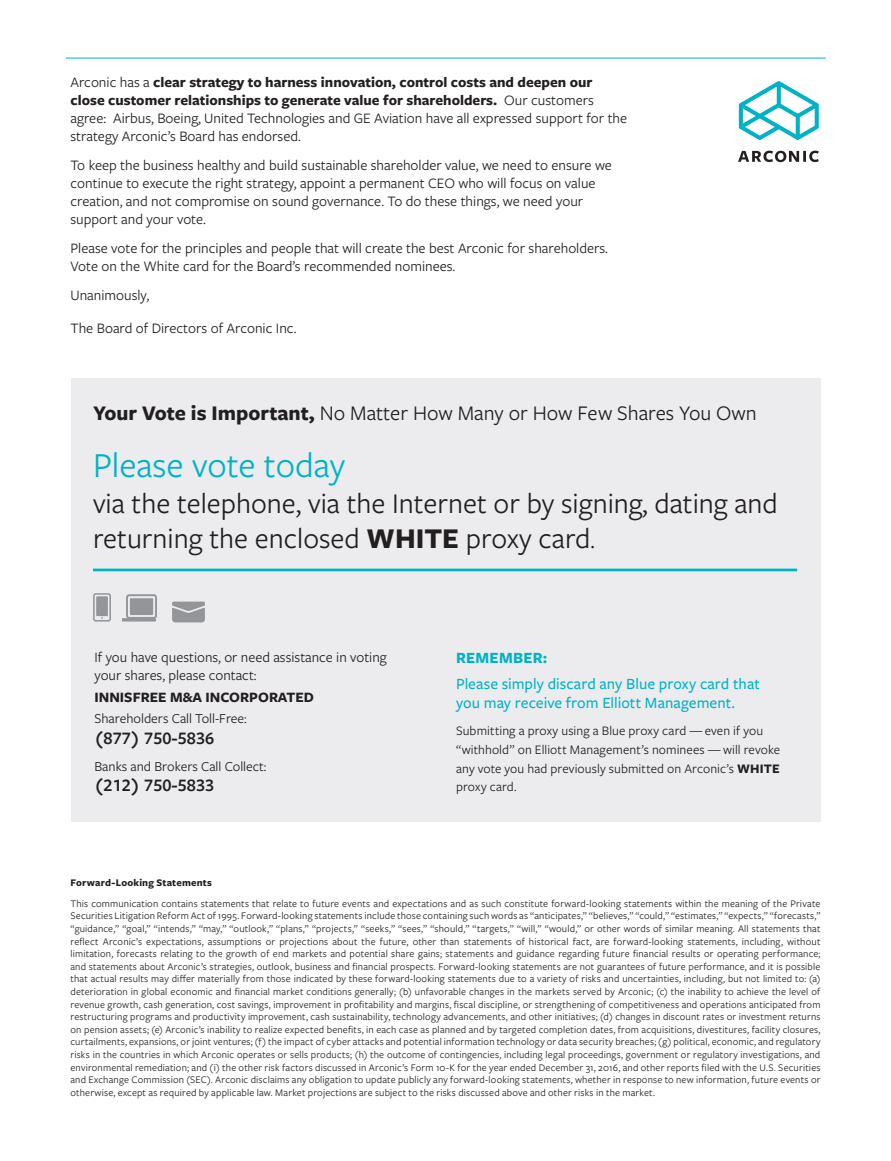
<style>
.page{position:relative;width:891px;height:1161px;background:#fff}
.page>*{position:absolute;margin:0;border:0;box-sizing:border-box;transform-origin:0 0}
.t1{font:36.45px "Freight Sans Pro";color:#00b2c6}
.t2{font:29.7px/35.7px "Freight Sans Pro";color:#231f20}
.t3{font:21.6px "Freight Sans Pro";color:#231f20}
.t4{font:600 18.15px "Freight Sans Pro";color:#231f20}
.t5{font:500 16.2px/18.8px "Freight Sans Pro";color:#00b2c6}
.t6{font:700 16.2px "Freight Sans Pro";letter-spacing:.015em;color:#00b2c6}
.t7{font:15px/18px "Freight Sans Pro";color:#231f20}
.t8{font:14.85px/17.9px "Freight Sans Pro";color:#231f20}
.t9{font:700 14.85px "Freight Sans Pro";color:#231f20}
.t10{font:14.1px "Freight Sans Pro";color:#231f20}
.t11{font:13.5px/18.8px "Freight Sans Pro";letter-spacing:.01em;color:#231f20}
.t12{font:10.5px/12.6px "Freight Sans Pro";letter-spacing:.015em;color:#231f20;text-align:justify}
.t13{font:700 10.5px "Freight Sans Pro";letter-spacing:.02em;color:#231f20}
.s1{font-weight:700}
.s2{font-size:24.3px}
.s3{font-size:15px}
</style>
<div class="page">
<svg style="left:738px;top:151px;width:81px;height:11px"></svg>
<svg style="left:739px;top:81px;width:80px;height:59px"></svg>
<hr style="left:66px;top:58px;width:760px;height:1px;background:#00b2c6">
<div style="left:71px;top:378px;width:749px;height:444px;background:#ececee"></div>
<hr style="left:93px;top:569px;width:704px;height:2px;background:#00b2c6">
<svg style="left:123px;top:594px;width:34px;height:28px"></svg>
<div style="left:130px;top:598px;width:23px;height:17px;background:#939598"></div>
<svg style="left:93px;top:593px;width:18px;height:29px"></svg>
<div style="left:96px;top:596px;width:12px;height:20px;background:#939598"></div>
<svg style="left:172px;top:602px;width:33px;height:20px"></svg>
<p class="t7" style="left:71px;top:72px;width:558px">Arconic has a <span class="s1">clear strategy to harness innovation, control costs and deepen our close customer relationships to generate value for shareholders.</span> Our customers agree: Airbus, Boeing, United Technologies and GE Aviation have all expressed support for the strategy Arconic’s Board has endorsed.</p>
<p class="t7" style="left:71px;top:155px;width:543px">To keep the business healthy and build sustainable shareholder value, we need to ensure we continue to execute the right strategy, appoint a permanent CEO who will focus on value creation, and not compromise on sound governance. To do these things, we need your support and your vote.</p>
<h3 class="t7" style="left:71px;top:239px;width:539px">Please vote for the principles and people that will create the best Arconic for shareholders.<br>Vote on the White card for the Board’s recommended nominees.</h3>
<h3 class="t7" style="left:71px;top:278px;width:228px;line-height:32.7px">Unanimously,<br>The Board of Directors of Arconic Inc.</h3>
<h3 class="t3" style="left:93px;top:398px;width:665px"><span class="s1">Your Vote is Important,</span> No Matter How Many or How Few Shares You Own</h3>
<h1 class="t1" style="left:93px;top:441px;width:254px">Please vote today</h1>
<h2 class="t2" style="left:93px;top:484px;width:686px">via the telephone, via the Internet or by signing, dating and returning the enclosed <span class="s1">WHITE</span> proxy card<span class="s2">.</span></h2>
<h3 class="t8" style="left:95px;top:647px;width:294px">If you have questions, or need assistance in voting your shares, please contact:</h3>
<h3 class="t9" style="left:95px;top:687px;width:221px">INNISFREE M&amp;A INCORPORATED</h3>
<h3 class="t10" style="left:95px;top:709px;width:154px">Shareholders Call Toll-Free:</h3>
<h3 class="t4" style="left:95px;top:725px;width:121px">(877) 750-5836</h3>
<h3 class="t10" style="left:95px;top:757px;width:174px">Banks and Brokers Call Collect:</h3>
<h3 class="t4" style="left:95px;top:773px;width:121px">(212) 750-5833</h3>
<h3 class="t6" style="left:456px;top:646px;width:93px">REMEMBER:</h3>
<h3 class="t5" style="left:456px;top:674px;width:305px">Please simply discard any Blue proxy card that you may receive from Elliott Management.</h3>
<p class="t11" style="left:456px;top:721px;width:325px">Submitting a proxy using a Blue proxy card <span class="s3">—</span> even if you “withhold” on Elliott Management’s nominees <span class="s3">—</span> will revoke any vote you had previously submitted on Arconic’s <span class="s1">WHITE </span>proxy card.</p>
<p class="t13" style="left:71px;top:875px;width:143px">Forward-Looking Statements</p>
<p class="t12" style="left:71px;top:897px;width:752px">This communication contains statements that relate to future events and expectations and as such constitute forward-looking statements within the meaning of the Private Securities Litigation Reform Act of 1995. Forward-looking statements include those containing such words as “anticipates,” “believes,” “could,” “estimates,” “expects,” “forecasts,” “guidance,” “goal,” “intends,” “may,” “outlook,” “plans,” “projects,” “seeks,” “sees,” “should,” “targets,” “will,” “would,” or other words of similar meaning. All statements that reflect Arconic’s expectations, assumptions or projections about the future, other than statements of historical fact, are forward-looking statements, including, without limitation, forecasts relating to the growth of end markets and potential share gains; statements and guidance regarding future financial results or operating performance; and statements about Arconic’s strategies, outlook, business and financial prospects. Forward-looking statements are not guarantees of future performance, and it is possible that actual results may differ materially from those indicated by these forward-looking statements due to a variety of risks and uncertainties, including, but not limited to: (a) deterioration in global economic and financial market conditions generally; (b) unfavorable changes in the markets served by Arconic; (c) the inability to achieve the level of revenue growth, cash generation, cost savings, improvement in profitability and margins, fiscal discipline, or strengthening of competitiveness and operations anticipated from restructuring programs and productivity improvement, cash sustainability, technology advancements, and other initiatives; (d) changes in discount rates or investment returns on pension assets; (e) Arconic’s inability to realize expected benefits, in each case as planned and by targeted completion dates, from acquisitions, divestitures, facility closures, curtailments, expansions, or joint ventures; (f) the impact of cyber attacks and potential information technology or data security breaches; (g) political, economic, and regulatory risks in the countries in which Arconic operates or sells products; (h) the outcome of contingencies, including legal proceedings, government or regulatory investigations, and environmental remediation; and (i) the other risk factors discussed in Arconic’s Form 10-K for the year ended December 31, 2016, and other reports filed with the U.S. Securities and Exchange Commission (SEC). Arconic disclaims any obligation to update publicly any forward-looking statements, whether in response to new information, future events or otherwise, except as required by applicable law. Market projections are subject to the risks discussed above and other risks in the market.</p>
</div>
